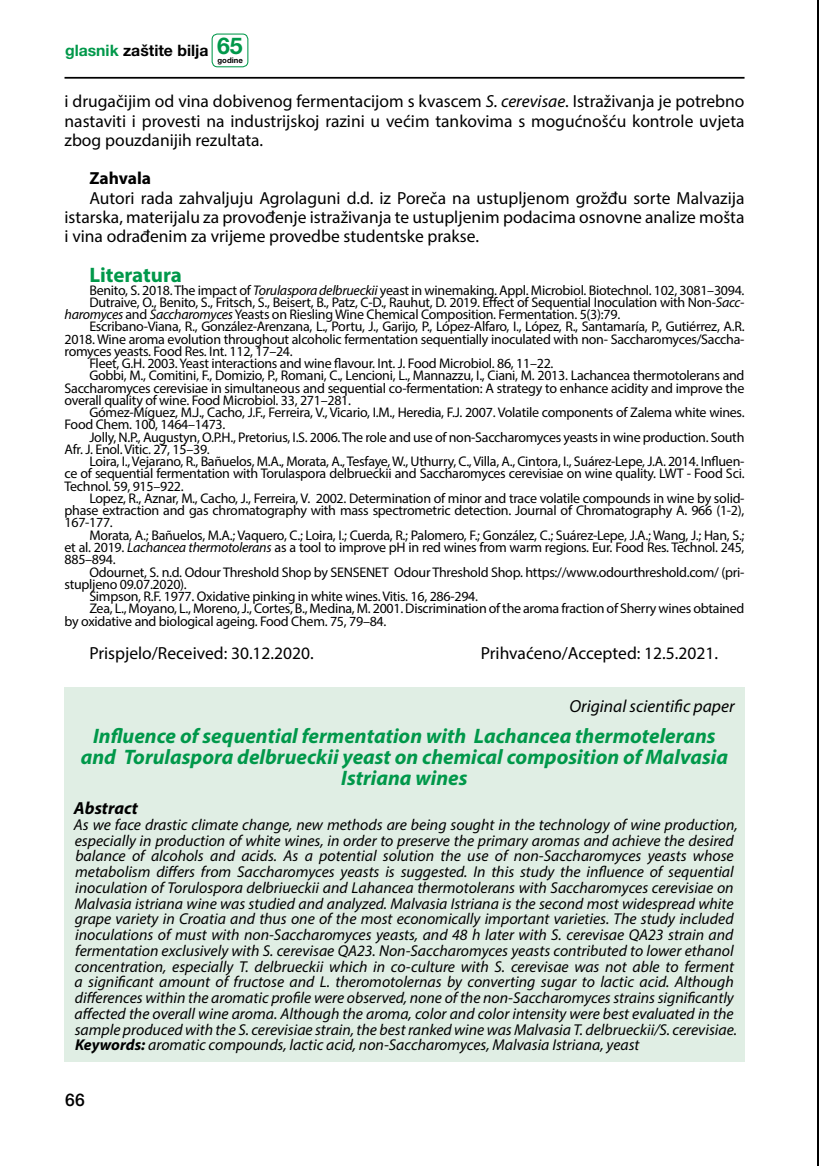
<style>
.page{position:relative;width:819px;height:1166px;background:#fff}
.page>*{position:absolute;margin:0;border:0;box-sizing:border-box;transform-origin:0 0}
.t1{font:italic 700 21px/21px "Myriad Pro";color:#00984a;text-align:center}
.t2{font:700 21px "Myriad Pro";color:#00984a}
.t3{font:17.5px/19.2px "Myriad Pro";color:#000;text-align:justify}
.t4{font:italic 17.5px "Myriad Pro";color:#000}
.t5{font:italic 700 17.5px "Myriad Pro";color:#000}
.t6{font:700 17.5px "Myriad Pro";color:#000}
.t7{font:500 17.5px "Helvetica Neue LT Pro";color:#000}
.t8{font:italic 15.75px/15.8px "Myriad Pro";color:#000}
.t9{font:700 15.75px "Helvetica Neue LT Pro";color:#000}
.t10{font:14px "Myriad Pro";letter-spacing:-.02em;color:#000}
.t11{font:700 7.7px "Helvetica Neue LT Pro";color:#000}
.s1{color:#00984a}
.s2{font-size:23.1px;color:#00984a}
.s3{font-style:italic}
.s4{font-weight:700}
</style>
<div class="page">
<hr style="left:64px;top:77px;width:680px;height:2px;background:#000">
<div style="left:211px;top:34px;width:37px;height:33px;border:1px solid #00984a;border-radius:5px"></div>
<div style="left:64px;top:687px;width:680px;height:375px;background:#e0eee4"></div>
<hr style="left:817px;top:0;width:2px;height:1166px;background:#000">
<p class="t9" style="left:65px;top:40px;width:179px"><span class="s1">glasnik</span> zaštite bilja <span class="s2">65</span></p>
<p class="t11" style="left:217px;top:56px;width:27px">godine</p>
<p class="t3" style="left:64px;top:92px;width:681px">i drugačijim od vina dobivenog fermentacijom s kvascem <span class="s3">S. cerevisae</span>. Istraživanja je potrebno nastaviti i provesti na industrijskoj razini u većim tankovima s mogućnošću kontrole uvjeta zbog pouzdanijih rezultata.</p>
<p class="t6" style="left:89px;top:167px;width:63px">Zahvala</p>
<p class="t3" style="left:64px;top:188px;width:681px;text-indent:25px">Autori rada zahvaljuju Agrolaguni d.d. iz Poreča na ustupljenom grožđu sorte Malvazija istarska, materijalu za provođenje istraživanja te ustupljenim podacima osnovne analize mošta i vina odrađenim za vrijeme provedbe studentske prakse.</p>
<h1 class="t2" style="left:89px;top:262px;width:94px">Literatura</h1>
<p class="t10" style="left:89px;top:281px;width:656px">Benito, S. 2018. The impact of <span class="s3">Torulaspora delbrueckii</span> yeast in winemaking. Appl. Microbiol. Biotechnol. 102, 3081–3094.</p>
<p class="t10" style="left:89px;top:294px;width:656px">Dutraive, O., Benito, S., Fritsch, S., Beisert, B., Patz, C-D., Rauhut, D. 2019. Effect of Sequential Inoculation with Non-<span class="s3">Sacc-</span></p>
<p class="t10" style="left:64px;top:306px;width:557px"><span class="s3">haromyces</span> and <span class="s3">Saccharomyces</span> Yeasts on Riesling Wine Chemical Composition. Fermentation. 5(3):79.</p>
<p class="t10" style="left:89px;top:318px;width:656px">Escribano-Viana, R., González-Arenzana, L., Portu, J., Garijo, P., López-Alfaro, I., López, R., Santamaría, P., Gutiérrez, A.R.</p>
<p class="t10" style="left:64px;top:330px;width:681px">2018. Wine aroma evolution throughout alcoholic fermentation sequentially inoculated with non- Saccharomyces/Saccha-</p>
<p class="t10" style="left:64px;top:343px;width:230px">romyces yeasts. Food Res. Int. 112, 17–24.</p>
<p class="t10" style="left:89px;top:355px;width:465px">Fleet, G.H. 2003. Yeast interactions and wine flavour. Int. J. Food Microbiol. 86, 11–22.</p>
<p class="t10" style="left:89px;top:367px;width:656px">Gobbi, M., Comitini, F., Domizio, P., Romani, C., Lencioni, L., Mannazzu, I., Ciani, M. 2013. Lachancea thermotolerans and</p>
<p class="t10" style="left:64px;top:379px;width:681px">Saccharomyces cerevisiae in simultaneous and sequential co-fermentation: A strategy to enhance acidity and improve the</p>
<p class="t10" style="left:64px;top:392px;width:288px">overall quality of wine. Food Microbiol. 33, 271–281.</p>
<p class="t10" style="left:89px;top:404px;width:656px">Gómez-Míguez, M.J., Cacho, J.F., Ferreira, V., Vicario, I.M., Heredia, F.J. 2007. Volatile components of Zalema white wines.</p>
<p class="t10" style="left:64px;top:416px;width:162px">Food Chem. 100, 1464–1473.</p>
<p class="t10" style="left:89px;top:428px;width:656px">Jolly, N.P., Augustyn, O.P.H., Pretorius, I.S. 2006. The role and use of non-Saccharomyces yeasts in wine production. South</p>
<p class="t10" style="left:64px;top:441px;width:147px">Afr. J. Enol. Vitic. 27, 15–39.</p>
<p class="t10" style="left:89px;top:453px;width:656px">Loira, I., Vejarano, R., Bañuelos, M.A., Morata, A., Tesfaye, W., Uthurry, C., Villa, A., Cintora, I., Suárez-Lepe, J.A. 2014. Influen-</p>
<p class="t10" style="left:64px;top:465px;width:681px">ce of sequential fermentation with Torulaspora delbrueckii and Saccharomyces cerevisiae on wine quality. LWT - Food Sci.</p>
<p class="t10" style="left:64px;top:477px;width:121px">Technol. 59, 915–922.</p>
<p class="t10" style="left:89px;top:490px;width:656px">Lopez, R., Aznar, M., Cacho, J., Ferreira, V. 2002. Determination of minor and trace volatile compounds in wine by solid-</p>
<p class="t10" style="left:64px;top:502px;width:681px">phase extraction and gas chromatography with mass spectrometric detection. Journal of Chromatography A. 966 (1-2),</p>
<p class="t10" style="left:64px;top:514px;width:50px">167-177.</p>
<p class="t10" style="left:89px;top:526px;width:656px">Morata, A.; Bañuelos, M.A.; Vaquero, C.; Loira, I.; Cuerda, R.; Palomero, F.; González, C.; Suárez-Lepe, J.A.; Wang, J.; Han, S.;</p>
<p class="t10" style="left:64px;top:539px;width:681px">et al. 2019. <span class="s3">Lachancea thermotolerans</span> as a tool to improve pH in red wines from warm regions. Eur. Food Res. Technol. 245,</p>
<p class="t10" style="left:64px;top:551px;width:53px">885–894.</p>
<p class="t10" style="left:89px;top:563px;width:656px">Odournet, S. n.d. Odour Threshold Shop by SENSENET Odour Threshold Shop. https://www.odourthreshold.com/ (pri-</p>
<p class="t10" style="left:64px;top:575px;width:124px">stupljeno 09.07.2020).</p>
<p class="t10" style="left:89px;top:588px;width:390px">Simpson, R.F. 1977. Oxidative pinking in white wines. Vitis. 16, 286-294.</p>
<p class="t10" style="left:89px;top:600px;width:656px">Zea, L., Moyano, L., Moreno, J., Cortes, B., Medina, M. 2001. Discrimination of the aroma fraction of Sherry wines obtained</p>
<p class="t10" style="left:64px;top:612px;width:323px">by oxidative and biological ageing. Food Chem. 75, 79–84.</p>
<p class="t3" style="left:89px;top:643px;width:226px">Prispjelo/Received: 30.12.2020.</p>
<p class="t3" style="left:481px;top:643px;width:239px">Prihvaćeno/Accepted: 12.5.2021.</p>
<p class="t4" style="left:569px;top:695px;width:167px">Original scientific paper</p>
<h1 class="t1" style="left:81px;top:724px;width:649px">Influence of sequential fermentation with Lachancea thermotelerans and Torulaspora delbrueckii yeast on chemical composition of Malvasia<br>Istriana wines</h1>
<p class="t5" style="left:74px;top:797px;width:66px">Abstract</p>
<p class="t8" style="left:74px;top:816px;width:665px">As we face drastic climate change, new methods are being sought in the technology of wine production, especially in production of white wines, in order to preserve the primary aromas and achieve the desired balance of alcohols and acids. As a potential solution the use of non-Saccharomyces yeasts whose metabolism differs from Saccharomyces yeasts is suggested. In this study the influence of sequential inoculation of Torulospora delbriueckii and Lahancea thermotolerans with Saccharomyces cerevisiae on Malvasia istriana wine was studied and analyzed. Malvasia Istriana is the second most widespread white grape variety in Croatia and thus one of the most economically important varieties. The study included inoculations of must with non-Saccharomyces yeasts, and 48 h later with S. cerevisae QA23 strain and fermentation exclusively with S. cerevisae QA23. Non-Saccharomyces yeasts contributed to lower ethanol concentration, especially T. delbrueckii which in co-culture with S. cerevisae was not able to ferment a significant amount of fructose and L. theromotolernas by converting sugar to lactic acid. Although differences within the aromatic profile were observed, none of the non-Saccharomyces strains significantly affected the overall wine aroma. Although the aroma, color and color intensity were best evaluated in the sample produced with the S. cerevisiae strain, the best ranked wine was Malvasia T. delbrueckii/S. cerevisiae.<br><span class="s4">Keywords:</span> aromatic compounds, lactic acid, non-Saccharomyces, Malvasia Istriana, yeast</p>
<p class="t7" style="left:65px;top:1090px;width:21px">66</p>
</div>
